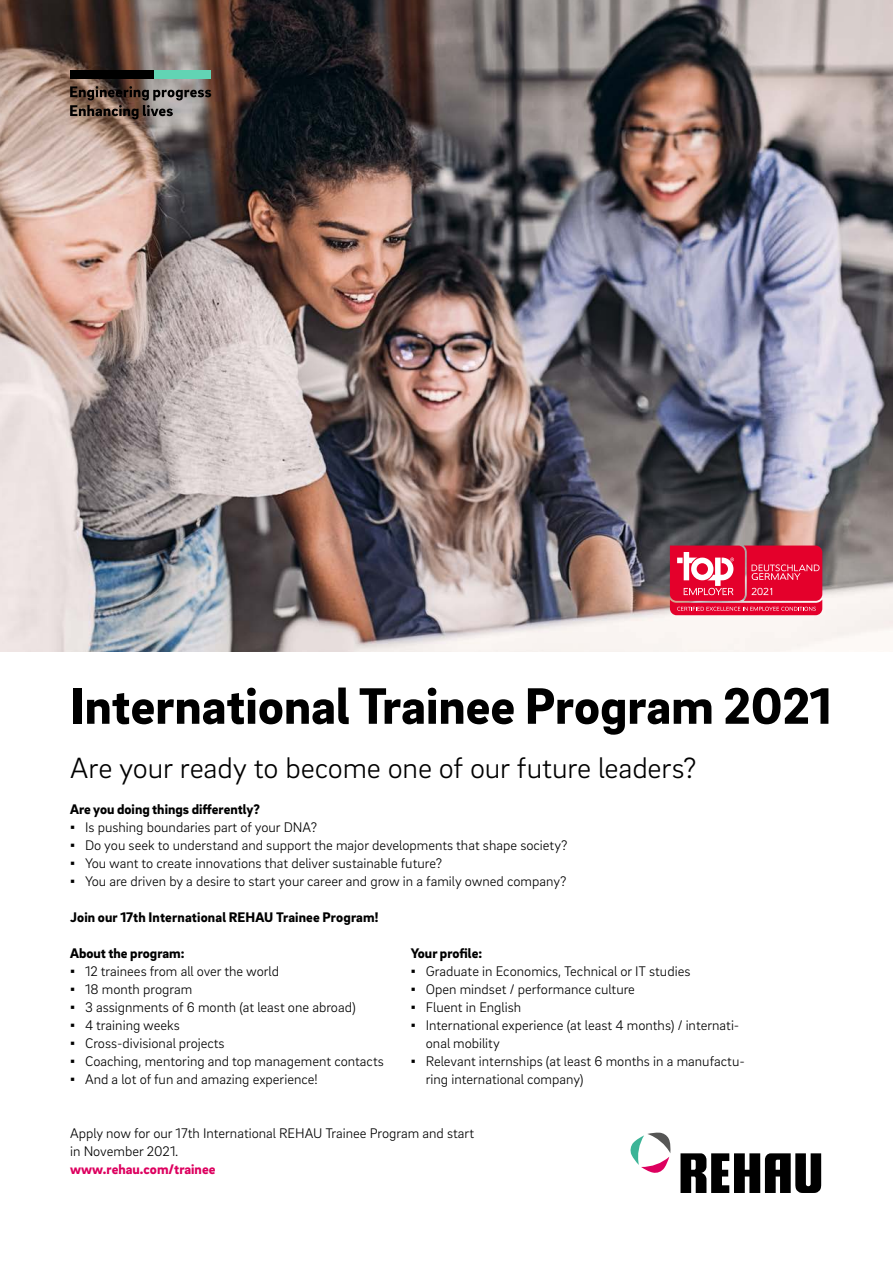
<style>
.page{position:relative;width:893px;height:1263px;background:#fff}
.page>*{position:absolute;margin:0;border:0;box-sizing:border-box;transform-origin:0 0}
._01__Headline_-_35pt{font:900 52.5px "Brix Sans";color:#000}
._11__Highlighter_-_2{font:300 30px "Brix Sans";letter-spacing:-.005em;color:#000}
._16__Body_text_-_9_5{font:300 14.25px/18px "Brix Sans";color:#000}
._11__Highlighter_-_2-2{font:900 14.25px "Brix Sans";letter-spacing:.01em;color:#000}
._16__Body_text_-_9_5-2{font:900 14.25px "Brix Sans";color:#000}
._14__Body_subline{font:900 14.25px "Brix Sans";color:#000}
.s1{font-family:"Arial";font-weight:400}
.s2{font-weight:900;color:#dd005f}
</style>
<div class="page">
<img style="left:0;top:0;width:893px;height:652px">
<svg style="left:70px;top:86px;width:141px;height:33px;background:#6d5f58"></svg>
<div style="left:153px;top:70px;width:58px;height:8px;background:#62d4b4"></div>
<div style="left:70px;top:70px;width:83px;height:8px;background:#000"></div>
<svg style="left:670px;top:545px;width:152px;height:70px;background:#e62c4f"></svg>
<svg style="left:630px;top:1132px;width:41px;height:41px"></svg>
<svg style="left:680px;top:1153px;width:141px;height:40px"></svg>
<p class="_01__Headline_-_35pt" style="left:70px;top:671px;width:763px">International Trainee Program 2021</p>
<p class="_11__Highlighter_-_2" style="left:70px;top:748px;width:628px">Are your ready to become one of our future leaders?</p>
<p class="_16__Body_text_-_9_5-2" style="left:70px;top:799px;width:191px">Are you doing things differently?</p>
<p class="_16__Body_text_-_9_5" style="left:70px;top:817px;width:248px"><span class="s1">▪</span> Is pushing boundaries part of your DNA?</p>
<p class="_16__Body_text_-_9_5" style="left:70px;top:835px;width:499px"><span class="s1">▪</span> Do you seek to understand and support the major developments that shape society?</p>
<p class="_16__Body_text_-_9_5" style="left:70px;top:853px;width:373px"><span class="s1">▪</span> You want to create innovations that deliver sustainable future?</p>
<p class="_16__Body_text_-_9_5" style="left:70px;top:871px;width:498px"><span class="s1">▪</span> You are driven by a desire to start your career and grow in a family owned company?</p>
<p class="_11__Highlighter_-_2-2" style="left:70px;top:907px;width:310px">Join our 17th International REHAU Trainee Program!</p>
<p class="_14__Body_subline" style="left:70px;top:943px;width:116px">About the program:</p>
<p class="_16__Body_text_-_9_5" style="left:70px;top:961px;width:210px"><span class="s1">▪</span> 12 trainees from all over the world</p>
<p class="_16__Body_text_-_9_5" style="left:70px;top:979px;width:124px"><span class="s1">▪</span> 18 month program</p>
<p class="_16__Body_text_-_9_5" style="left:70px;top:997px;width:287px"><span class="s1">▪</span> 3 assignments of 6 month (at least one abroad)</p>
<p class="_16__Body_text_-_9_5" style="left:70px;top:1015px;width:111px"><span class="s1">▪</span> 4 training weeks</p>
<p class="_16__Body_text_-_9_5" style="left:70px;top:1033px;width:156px"><span class="s1">▪</span> Cross-divisional projects</p>
<p class="_16__Body_text_-_9_5" style="left:70px;top:1051px;width:315px"><span class="s1">▪</span> Coaching, mentoring and top management contacts</p>
<p class="_16__Body_text_-_9_5" style="left:70px;top:1069px;width:249px"><span class="s1">▪</span> And a lot of fun and amazing experience!</p>
<p class="_14__Body_subline" style="left:411px;top:943px;width:73px">Your profile:</p>
<p class="_16__Body_text_-_9_5" style="left:411px;top:961px;width:281px"><span class="s1">▪</span> Graduate in Economics, Technical or IT studies</p>
<p class="_16__Body_text_-_9_5" style="left:411px;top:979px;width:226px"><span class="s1">▪</span> Open mindset / performance culture</p>
<p class="_16__Body_text_-_9_5" style="left:411px;top:997px;width:112px"><span class="s1">▪</span> Fluent in English</p>
<p class="_16__Body_text_-_9_5" style="left:426px;top:1015px;width:315px;text-indent:-15px"><span class="s1">▪</span> International experience (at least 4 months) / internati&shy;onal mobility</p>
<p class="_16__Body_text_-_9_5" style="left:426px;top:1051px;width:321px;text-indent:-15px"><span class="s1">▪</span> Relevant internships (at least 6 months in a manufactu&shy;ring international company)</p>
<p class="_16__Body_text_-_9_5" style="left:70px;top:1123px;width:405px">Apply now for our 17th International REHAU Trainee Program and start in November 2021.<br><span class="s2">www.rehau.com/trainee</span></p>
</div>
